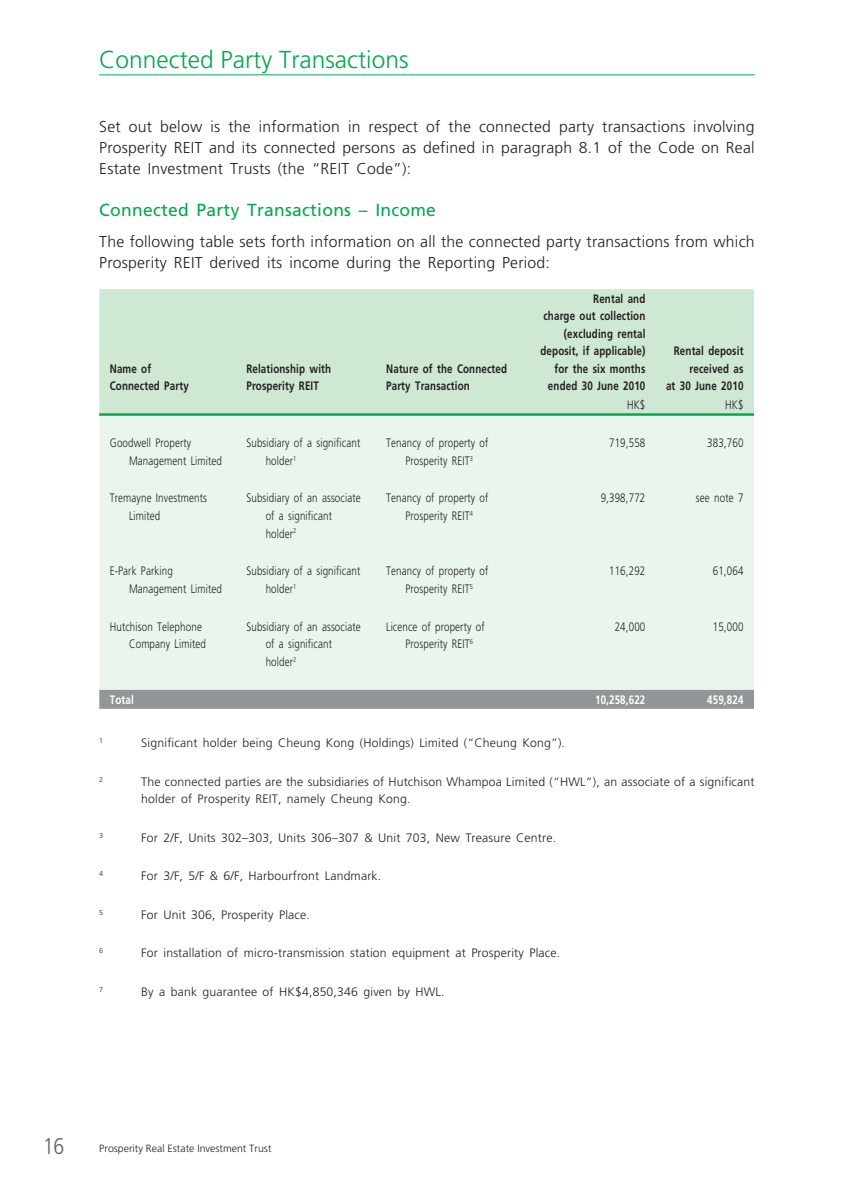
<style>
.page{position:relative;width:844px;height:1191px;background:#fff}
.page>*{position:absolute;margin:0;border:0;box-sizing:border-box;transform-origin:0 0}
.t1{font:300 24.5px "Frutiger LT Std";color:#00a94f}
.t2{font:300 condensed 22.75px "Frutiger LT Std";color:#636466}
.t3{font:17.5px "Frutiger LT Std";letter-spacing:.015em;color:#00a94f}
.t4{font:300 15.75px/21px "Frutiger LT Std";letter-spacing:.015em;color:#231f20;text-align:justify}
.t5{font:300 12.25px/17.5px "Frutiger LT Std";letter-spacing:.015em;color:#231f20;scale:.8 1}
.t6{font:300 12.25px/17.5px "Frutiger LT Std";letter-spacing:.015em;color:#231f20}
.t7{font:700 12.25px/17.5px "Frutiger LT Std";letter-spacing:.015em;color:#231f20;scale:.8 1}
.t8{font:700 12.25px "Frutiger LT Std";letter-spacing:.015em;color:#fff;scale:.8 1}
.t9{font:300 10.5px "Frutiger LT Std";color:#231f20}
.t10{font:300 7.17px "Frutiger LT Std";color:#231f20}
</style>
<div class="page">
<hr style="left:99px;top:74px;width:655px;height:1px;background:#00a94f">
<div style="left:99px;top:289px;width:654px;height:123px;background:#cfe8d4"></div>
<div style="left:99px;top:417px;width:654px;height:273px;background:#eaf5ec"></div>
<div style="left:99px;top:690px;width:654px;height:19px;background:#939598"></div>
<svg style="left:99px;top:412px;width:655px;height:5px;background:#6ecb97"></svg>
<h1 class="t1" style="left:99px;top:48px;width:310px">Connected Party Transactions</h1>
<p class="t4" style="left:99px;top:117px;width:656px">Set out below is the information in respect of the connected party transactions involving Prosperity REIT and its connected persons as defined in paragraph 8.1 of the Code on Real Estate Investment Trusts (the “REIT Code”):</p>
<h3 class="t3" style="left:99px;top:203px;width:338px">Connected Party Transactions – Income</h3>
<p class="t4" style="left:99px;top:232px;width:656px">The following table sets forth information on all the connected party transactions from which<br>Prosperity REIT derived its income during the Reporting Period:</p>
<p class="t7" style="left:110px;top:360px;width:100px">Name of<br>Connected Party</p>
<p class="t7" style="left:246px;top:360px;width:107px">Relationship with<br>Prosperity REIT</p>
<p class="t7" style="left:386px;top:360px;width:153px">Nature of the Connected<br>Party Transaction</p>
<p class="t7" style="left:540px;top:290px;width:133px;text-align:right">Rental and<br>charge out collection (excluding rental deposit, if applicable) for the six months ended 30 June 2010</p>
<p class="t7" style="left:666px;top:343px;width:98px;text-align:right">Rental deposit received as<br>at 30 June 2010</p>
<p class="t5" style="left:627px;top:397px;width:24px">HK$</p>
<p class="t5" style="left:725px;top:397px;width:24px">HK$</p>
<p class="t5" style="left:129px;top:435px;width:118px;text-indent:-19px">Goodwell Property<br>Management Limited</p>
<p class="t5" style="left:265px;top:435px;width:120px;text-indent:-19px">Subsidiary of a significant holder<sup>1</sup></p>
<p class="t5" style="left:386px;top:435px;width:129px;text-align:center">Tenancy of property of<br>Prosperity REIT<sup>3</sup></p>
<p class="t5" style="left:609px;top:435px;width:47px">719,558</p>
<p class="t5" style="left:707px;top:435px;width:47px">383,760</p>
<p class="t5" style="left:129px;top:490px;width:99px;text-indent:-19px">Tremayne Investments<br>Limited</p>
<p class="t5" style="left:265px;top:490px;width:120px;text-indent:-19px">Subsidiary of an associate of a significant holder<sup>2</sup></p>
<p class="t5" style="left:386px;top:490px;width:129px;text-align:center">Tenancy of property of<br>Prosperity REIT<sup>4</sup></p>
<p class="t5" style="left:600px;top:490px;width:57px">9,398,772</p>
<p class="t5" style="left:695px;top:490px;width:61px">see note 7</p>
<p class="t5" style="left:129px;top:563px;width:118px;text-indent:-19px">E-Park Parking<br>Management Limited</p>
<p class="t5" style="left:265px;top:563px;width:120px;text-indent:-19px">Subsidiary of a significant holder<sup>1</sup></p>
<p class="t5" style="left:386px;top:563px;width:129px;text-align:center">Tenancy of property of<br>Prosperity REIT<sup>5</sup></p>
<p class="t5" style="left:609px;top:563px;width:47px">116,292</p>
<p class="t5" style="left:712px;top:563px;width:40px">61,064</p>
<p class="t5" style="left:129px;top:618px;width:97px;text-indent:-19px">Hutchison Telephone<br>Company Limited</p>
<p class="t5" style="left:265px;top:618px;width:120px;text-indent:-19px">Subsidiary of an associate of a significant holder<sup>2</sup></p>
<p class="t5" style="left:405px;top:618px;width:100px;text-indent:-19px">Licence of property of<br>Prosperity REIT<sup>6</sup></p>
<p class="t5" style="left:614px;top:618px;width:40px">24,000</p>
<p class="t5" style="left:712px;top:618px;width:40px">15,000</p>
<p class="t8" style="left:110px;top:694px;width:31px">Total</p>
<p class="t8" style="left:595px;top:694px;width:64px">10,258,622</p>
<p class="t8" style="left:707px;top:694px;width:47px">459,824</p>
<p class="t10" style="left:99px;top:737px;width:5px">1</p>
<p class="t6" style="left:141px;top:735px;width:425px">Significant holder being Cheung Kong (Holdings) Limited (“Cheung Kong”).</p>
<p class="t10" style="left:99px;top:776px;width:5px">2</p>
<p class="t6" style="left:141px;top:773px;width:614px">The connected parties are the subsidiaries of Hutchison Whampoa Limited (“HWL”), an associate of a significant holder of Prosperity REIT, namely Cheung Kong.</p>
<p class="t10" style="left:99px;top:832px;width:5px">3</p>
<p class="t6" style="left:141px;top:829px;width:416px">For 2/F, Units 302–303, Units 306–307 &amp; Unit 703, New Treasure Centre.</p>
<p class="t10" style="left:99px;top:870px;width:5px">4</p>
<p class="t6" style="left:141px;top:868px;width:241px">For 3/F, 5/F &amp; 6/F, Harbourfront Landmark.</p>
<p class="t10" style="left:99px;top:909px;width:5px">5</p>
<p class="t6" style="left:141px;top:906px;width:170px">For Unit 306, Prosperity Place.</p>
<p class="t10" style="left:99px;top:947px;width:5px">6</p>
<p class="t6" style="left:141px;top:945px;width:420px">For installation of micro-transmission station equipment at Prosperity Place.</p>
<p class="t10" style="left:99px;top:986px;width:5px">7</p>
<p class="t6" style="left:141px;top:983px;width:304px">By a bank guarantee of HK$4,850,346 given by HWL.</p>
<h2 class="t2" style="left:43px;top:1133px;width:23px">16</h2>
<p class="t9" style="left:99px;top:1143px;width:174px">Prosperity Real Estate Investment Trust</p>
</div>
